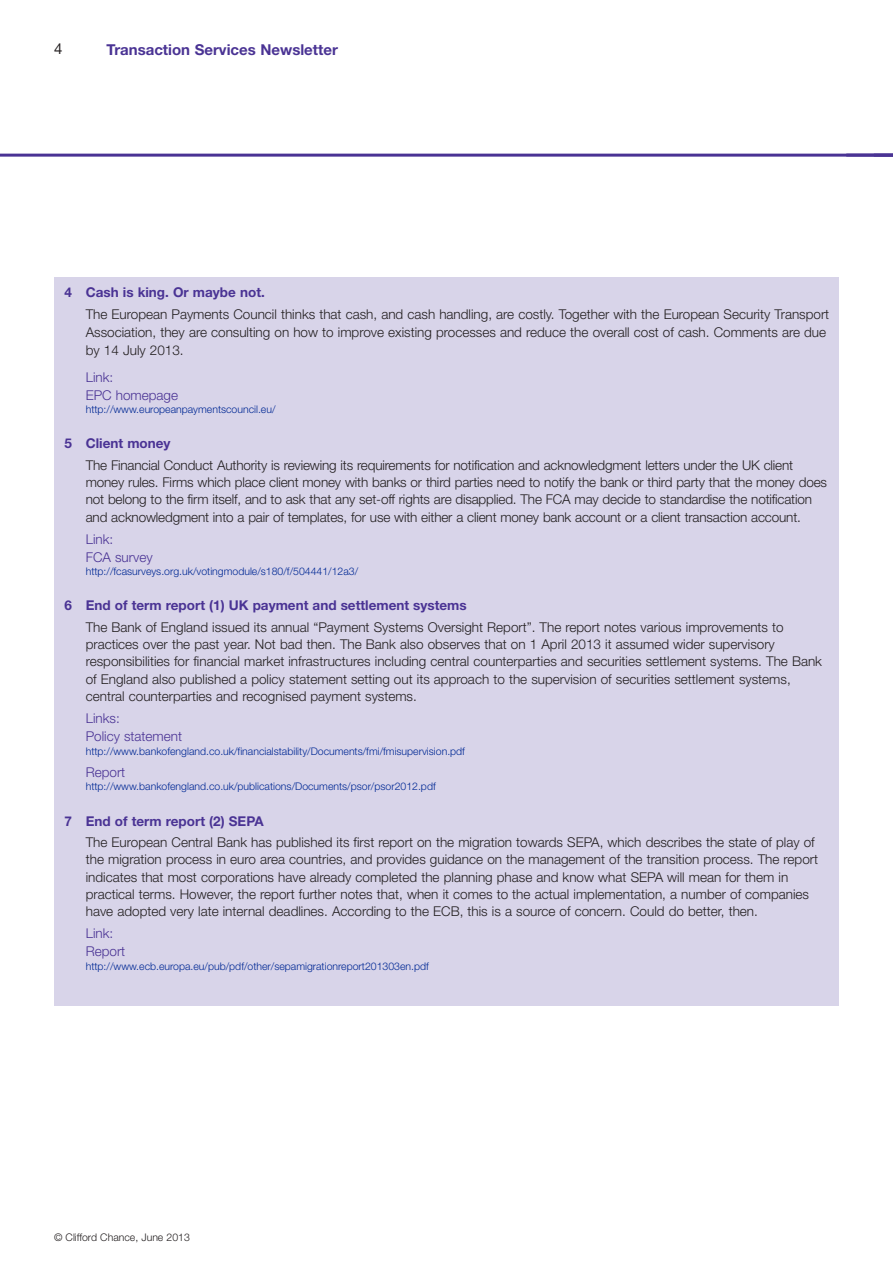
<style>
.page{position:relative;width:893px;height:1263px;background:#fff}
.page>*{position:absolute;margin:0;border:0;box-sizing:border-box;transform-origin:0 0}
.t1{font:700 15px "Helvetica Neue LT";color:#4a3394}
.t2{font:15px "Helvetica Neue LT";color:#231f20}
.t3{font:300 13.5px/17.2px "Helvetica Neue LT";color:#231f20}
.t4{font:700 13.5px "Helvetica Neue LT";color:#4a3394}
.t5{font:300 13.5px/18px "Helvetica Neue LT";color:#4a3394}
.t6{font:300 10.5px "Helvetica Neue LT";color:#002894}
.t7{font:300 10.5px "Helvetica Neue LT";color:#231f20}
</style>
<div class="page">
<hr style="left:0;top:154px;width:893px;height:3px;background:#4a3394">
<div style="left:54px;top:277px;width:785px;height:729px;background:#d8d4e9"></div>
<p class="t2" style="left:54px;top:43px;width:10px">4</p>
<p class="t1" style="left:107px;top:44px;width:233px">Transaction Services Newsletter</p>
<p class="t4" style="left:64px;top:287px;width:202px">4 Cash is king. Or maybe not.</p>
<p class="t3" style="left:86px;top:307px;width:745px;line-height:18px">The European Payments Council thinks that cash, and cash handling, are costly. Together with the European Security Transport<br>Association, they are consulting on how to improve existing processes and reduce the overall cost of cash. Comments are due by 14 July 2013.</p>
<p class="t5" style="left:86px;top:369px;width:94px">Link:<br>EPC homepage</p>
<p class="t6" style="left:86px;top:406px;width:191px">http://www.europeanpaymentscouncil.eu/</p>
<p class="t4" style="left:64px;top:439px;width:108px">5 Client money</p>
<p class="t3" style="left:86px;top:458px;width:743px">The Financial Conduct Authority is reviewing its requirements for notification and acknowledgment letters under the UK client money rules. Firms which place client money with banks or third parties need to notify the bank or third party that the money does not belong to the firm itself, and to ask that any set-off rights are disapplied. The FCA may decide to standardise the notification and acknowledgment into a pair of templates, for use with either a client money bank account or a client transaction account.</p>
<p class="t5" style="left:86px;top:531px;width:68px">Link:<br>FCA survey</p>
<p class="t6" style="left:86px;top:568px;width:274px">http://fcasurveys.org.uk/votingmodule/s180/f/504441/12a3/</p>
<p class="t4" style="left:64px;top:601px;width:404px">6 End of term report (1) UK payment and settlement systems</p>
<p class="t3" style="left:86px;top:620px;width:738px">The Bank of England issued its annual “Payment Systems Oversight Report”. The report notes various improvements to practices over the past year. Not bad then. The Bank also observes that on 1 April 2013 it assumed wider supervisory responsibilities for financial market infrastructures including central counterparties and securities settlement systems. The Bank of England also published a policy statement setting out its approach to the supervision of securities settlement systems, central counterparties and recognised payment systems.</p>
<p class="t5" style="left:86px;top:711px;width:98px">Links:<br>Policy statement</p>
<p class="t6" style="left:86px;top:747px;width:381px">http://www.bankofengland.co.uk/financialstability/Documents/fmi/fmisupervision.pdf</p>
<p class="t5" style="left:86px;top:764px;width:41px">Report</p>
<p class="t6" style="left:86px;top:783px;width:351px">http://www.bankofengland.co.uk/publications/Documents/psor/psor2012.pdf</p>
<p class="t4" style="left:64px;top:816px;width:201px">7 End of term report (2) SEPA</p>
<p class="t3" style="left:86px;top:835px;width:734px">The European Central Bank has published its first report on the migration towards SEPA, which describes the state of play of the migration process in euro area countries, and provides guidance on the management of the transition process. The report indicates that most corporations have already completed the planning phase and know what SEPA will mean for them in practical terms. However, the report further notes that, when it comes to the actual implementation, a number of companies have adopted very late internal deadlines. According to the ECB, this is a source of concern. Could do better, then.</p>
<p class="t5" style="left:86px;top:926px;width:41px">Link:<br>Report</p>
<p class="t6" style="left:86px;top:962px;width:345px">http://www.ecb.europa.eu/pub/pdf/other/sepamigrationreport201303en.pdf</p>
<p class="t7" style="left:54px;top:1233px;width:137px">© Clifford Chance, June 2013</p>
</div>
